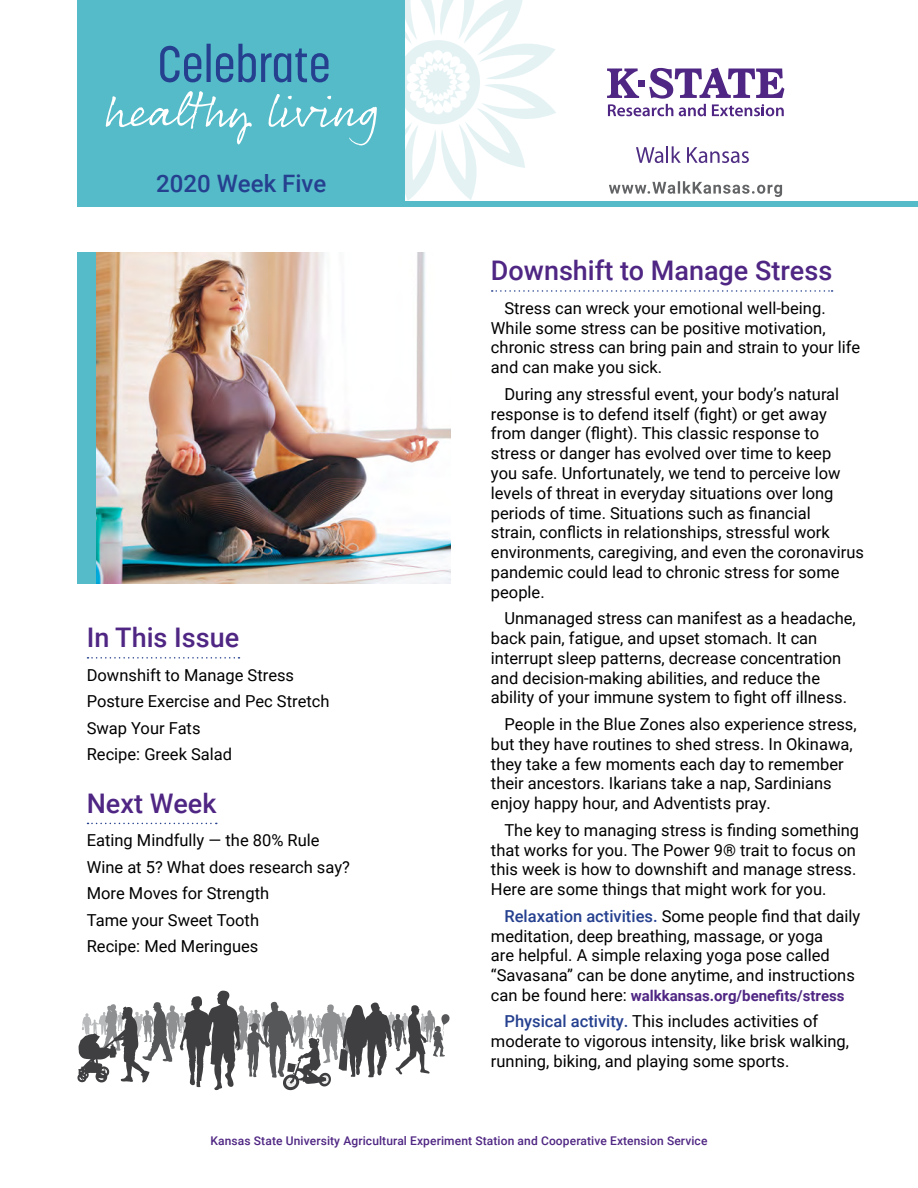
<style>
.page{position:relative;width:918px;height:1188px;background:#fff}
.page>*{position:absolute;margin:0;border:0;box-sizing:border-box;transform-origin:0 0}
.t1{font:500 27px "Roboto";color:#4f2683}
.t2{font:500 24px "Roboto";color:#25408f}
.t3{font:16.5px/19.8px "Roboto";color:#000}
.t4{font:700 15px "Roboto";color:#4f2683}
.t5{font:500 12px "Roboto";letter-spacing:.01em;color:#4f2683}
.s1{font-weight:500;color:#25408f}
.s2{font-weight:400;font-size:16.5px;color:#000}
</style>
<div class="page">
<svg style="left:77px;top:991px;width:373px;height:99px"></svg>
<div style="left:398px;top:201px;width:520px;height:5px;background:#55bbc8"></div>
<div style="left:77px;top:0;width:328px;height:206px;background:#55bbc8"></div>
<svg style="left:609px;top:181px;width:173px;height:16px"></svg>
<svg style="left:492px;top:290px;width:341px;height:2px"></svg>
<svg style="left:88px;top:823px;width:129px;height:1px"></svg>
<svg style="left:88px;top:657px;width:151px;height:2px"></svg>
<svg style="left:636px;top:146px;width:45px;height:17px"></svg>
<svg style="left:687px;top:147px;width:62px;height:16px"></svg>
<svg style="left:607px;top:68px;width:177px;height:48px"></svg>
<svg style="left:106px;top:0;width:450px;height:200px"></svg>
<img style="left:96px;top:252px;width:354px;height:331px">
<div style="left:77px;top:252px;width:19px;height:331px;background:#55bbc8"></div>
<h2 class="t2" style="left:156px;top:166px;width:171px">2020 Week Five</h2>
<h2 class="t1" style="left:87px;top:619px;width:154px">In This Issue</h2>
<p class="t3" style="left:87px;top:661px;width:244px;line-height:26.5px">Downshift to Manage Stress<br>Posture Exercise and Pec Stretch<br>Swap Your Fats<br>Recipe: Greek Salad</p>
<h2 class="t1" style="left:87px;top:784px;width:131px">Next Week</h2>
<p class="t3" style="left:87px;top:826px;width:265px;line-height:26.5px">Eating Mindfully — the 80% Rule<br>Wine at 5? What does research say?<br>More Moves for Strength<br>Tame your Sweet Tooth<br>Recipe: Med Meringues</p>
<h2 class="t1" style="left:491px;top:252px;width:343px">Downshift to Manage Stress</h2>
<p class="t3" style="left:491px;top:297px;width:371px;text-indent:13px">Stress can wreck your emotional well-being.<br>While some stress can be positive motivation, chronic stress can bring pain and strain to your life and can make you sick.</p>
<p class="t3" style="left:491px;top:383px;width:375px;text-indent:13px">During any stressful event, your body’s natural response is to defend itself (fight) or get away from danger (flight). This classic response to stress or danger has evolved over time to keep<br>you safe. Unfortunately, we tend to perceive low levels of threat in everyday situations over long periods of time. Situations such as financial<br>strain, conflicts in relationships, stressful work environments, caregiving, and even the coronavirus pandemic could lead to chronic stress for some people.</p>
<p class="t3" style="left:491px;top:608px;width:366px;text-indent:13px">Unmanaged stress can manifest as a headache, back pain, fatigue, and upset stomach. It can interrupt sleep patterns, decrease concentration and decision-making abilities, and reduce the ability of your immune system to fight off illness.</p>
<p class="t3" style="left:491px;top:714px;width:367px;text-indent:13px">People in the Blue Zones also experience stress, but they have routines to shed stress. In Okinawa, they take a few moments each day to remember their ancestors. Ikarians take a nap, Sardinians enjoy happy hour, and Adventists pray.</p>
<p class="t3" style="left:491px;top:819px;width:370px;text-indent:13px">The key to managing stress is finding something that works for you. The Power 9® trait to focus on this week is how to downshift and manage stress.<br>Here are some things that might work for you.</p>
<p class="t3" style="left:491px;top:905px;width:371px;text-indent:13px"><span class="s1">Relaxation activities.</span> Some people find that daily meditation, deep breathing, massage, or yoga<br>are helpful. A simple relaxing yoga pose called “Savasana” can be done anytime, and instructions</p>
<p class="t4" style="left:491px;top:985px;width:355px"><span class="s2">can be found here:</span> walkkansas.org/benefits/stress</p>
<p class="t3" style="left:491px;top:1011px;width:360px;text-indent:14px"><span class="s1">Physical activity.</span> This includes activities of moderate to vigorous intensity, like brisk walking, running, biking, and playing some sports.</p>
<p class="t5" style="left:211px;top:1132px;width:498px">Kansas State University Agricultural Experiment Station and Cooperative Extension Service</p>
</div>
